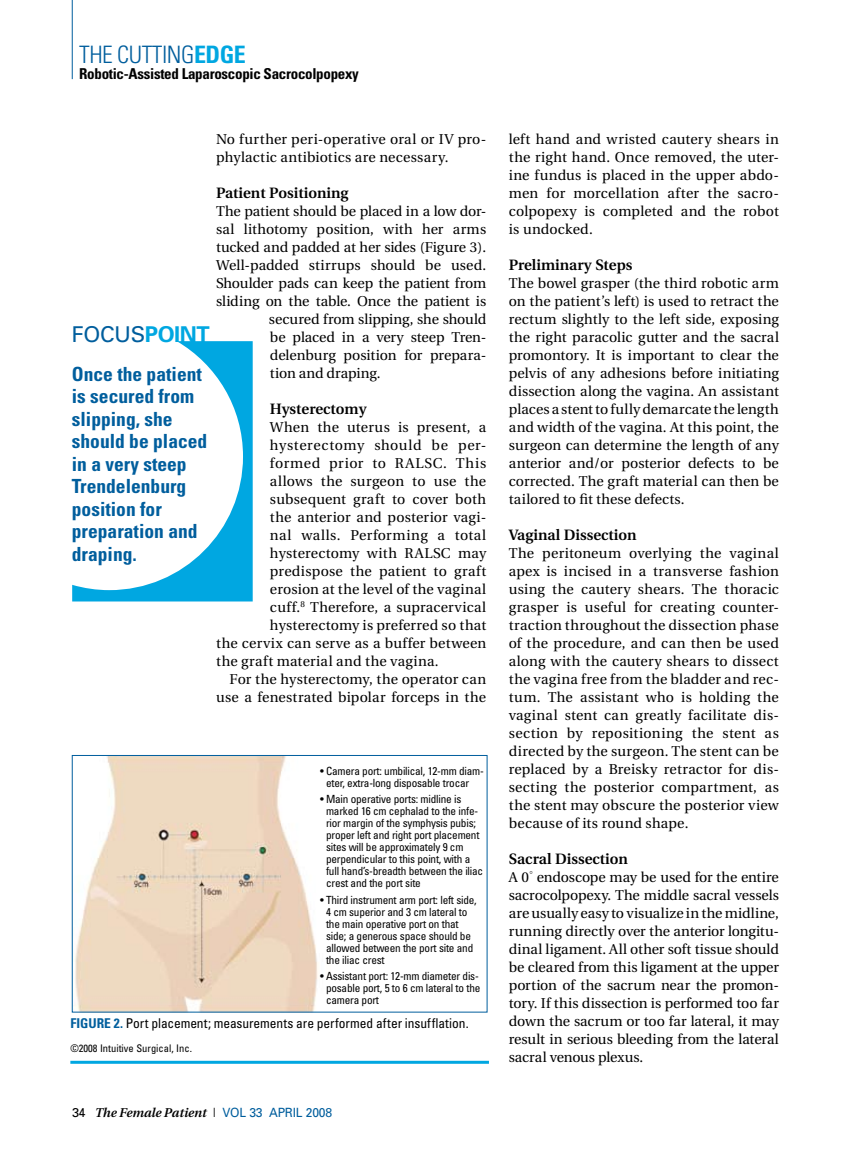
<style>
.page{position:relative;width:851px;height:1161px;background:#fff}
.page>*{position:absolute;margin:0;border:0;box-sizing:border-box;transform-origin:0 0}
.t1{font:300 condensed 24px "Univers";letter-spacing:-.02em;color:#005e9d}
.t2{font:21.75px "Univers";color:#005e9d}
.t3{font:700 condensed 19.5px/22.5px "Univers";color:#005e9d}
.t4{font:600 15px "Utopia";color:#000}
.t5{font:700 condensed 15px "Univers";letter-spacing:-.02em;color:#000}
.t6{font:14.25px/18px "Utopia";letter-spacing:.01em;color:#000;text-align:justify}
.t7{font:14.25px "Utopia";letter-spacing:-.015em;color:#000}
.t8{font:14.25px "Utopia";letter-spacing:-.01em;color:#000}
.t9{font:14.25px "Utopia";letter-spacing:.035em;color:#000}
.t10{font:14.25px "Utopia";letter-spacing:.04em;color:#000}
.t11{font:14.25px "Utopia";letter-spacing:.045em;color:#000}
.t12{font:condensed 13.5px "Univers";letter-spacing:-.005em;color:#000}
.t13{font:italic 600 12.75px "Utopia";color:#000}
.t14{font:condensed 11.25px/12px "Univers";letter-spacing:-.02em;color:#000}
.t15{font:condensed 10.5px "Univers";color:#000}
.s1{font-weight:700;color:#00a7e1}
.s2{font-weight:700;color:#005e9d}
.s3{font-family:"Univers";font-weight:400;font-style:normal}
.s4{font-family:"Univers";font-weight:400;font-style:normal;font-stretch:condensed}
.s5{font-family:"Univers";font-weight:400;font-style:normal;color:#005e9d}
</style>
<div class="page">
<hr style="left:72px;top:0;width:1px;height:79px;background:#005e9d">
<img style="left:74px;top:757px;width:244px;height:253px">
<div style="left:72px;top:755px;width:415px;height:257px;border:1px solid #005e9d"></div>
<hr style="left:70px;top:1061px;width:419px;height:3px;background:#00a7e1">
<svg style="left:72px;top:341px;width:181px;height:261px"></svg>
<h1 class="t1" style="left:79px;top:40px;width:166px">THE CUTTING<span class="s1">Edge</span></h1>
<p class="t5" style="left:79px;top:65px;width:281px">Robotic-Assisted Laparoscopic Sacrocolpopexy</p>
<p class="t6" style="left:216px;top:130px;width:271px">No further peri-operative oral or IV pro&shy;phylactic antibiotics are necessary.</p>
<p class="t4" style="left:216px;top:184px;width:134px">Patient Positioning</p>
<p class="t7" style="left:216px;top:203px;width:271px">The patient should be placed in a low dor-</p>
<p class="t6" style="left:216px;top:220px;width:271px">sal lithotomy position, with her arms</p>
<p class="t7" style="left:216px;top:239px;width:271px">tucked and padded at her sides (Figure 3).</p>
<p class="t6" style="left:216px;top:256px;width:271px">Well-padded stirrups should be used.</p>
<p class="t7" style="left:216px;top:275px;width:271px">Shoulder pads can keep the patient from</p>
<p class="t7" style="left:216px;top:293px;width:271px">sliding on the table. Once the patient is</p>
<p class="t8" style="left:269px;top:311px;width:219px">secured from slipping, she should</p>
<p class="t8" style="left:270px;top:329px;width:218px">be placed in a very steep Tren-</p>
<p class="t6" style="left:270px;top:346px;width:218px">delenburg position for prepara-</p>
<p class="t8" style="left:270px;top:365px;width:112px">tion and draping.</p>
<p class="t4" style="left:270px;top:400px;width:98px">Hysterectomy</p>
<p class="t6" style="left:270px;top:418px;width:218px">When the uterus is present, a</p>
<p class="t10" style="left:270px;top:437px;width:218px">hysterectomy should be per-</p>
<p class="t11" style="left:270px;top:455px;width:218px">formed prior to RALSC. This</p>
<p class="t6" style="left:270px;top:472px;width:218px">allows the surgeon to use the</p>
<p class="t6" style="left:270px;top:490px;width:218px">subsequent graft to cover both</p>
<p class="t6" style="left:270px;top:508px;width:218px">the anterior and posterior vagi-</p>
<p class="t9" style="left:270px;top:527px;width:218px">nal walls. Performing a total</p>
<p class="t6" style="left:270px;top:544px;width:218px">hysterectomy with RALSC may</p>
<p class="t6" style="left:270px;top:562px;width:218px">predispose the patient to graft</p>
<p class="t6" style="left:270px;top:580px;width:218px">erosion at the level of the vaginal</p>
<p class="t6" style="left:270px;top:598px;width:218px">cuff.<sup>8</sup> Therefore, a supracervical</p>
<p class="t6" style="left:270px;top:616px;width:218px">hysterectomy is preferred so that</p>
<p class="t6" style="left:216px;top:634px;width:271px">the cervix can serve as a buffer between</p>
<p class="t6" style="left:216px;top:652px;width:224px">the graft material and the vagina.</p>
<p class="t6" style="left:230px;top:670px;width:258px">For the hysterectomy, the operator can</p>
<p class="t6" style="left:216px;top:688px;width:271px">use a fenestrated bipolar forceps in the</p>
<h2 class="t2" style="left:72px;top:320px;width:139px">FOCUS<span class="s1">POINT</span></h2>
<h3 class="t3" style="left:72px;top:362px;width:137px">Once the patient is secured from slipping, she should be placed in a very steep<br>Trendelenburg position for preparation and draping.</h3>
<p class="t14" style="left:326px;top:764px;width:159px;text-indent:-6px">• Camera port: umbilical, 12-mm diam&shy;eter, extra-long disposable trocar</p>
<p class="t14" style="left:326px;top:793px;width:159px;text-indent:-6px">• Main operative ports: midline is marked 16 cm cephalad to the infe&shy;rior margin of the symphysis pubis; proper left and right port placement sites will be approximately 9 cm perpendicular to this point, with a full hand’s-breadth between the iliac crest and the port site</p>
<p class="t14" style="left:326px;top:893px;width:152px;text-indent:-6px">• Third instrument arm port: left side,<br>4 cm superior and 3 cm lateral to the main operative port on that side; a generous space should be allowed between the port site and the iliac crest</p>
<p class="t14" style="left:326px;top:970px;width:156px;text-indent:-6px">• Assistant port: 12-mm diameter dis&shy;posable port, 5 to 6 cm lateral to the camera port</p>
<p class="t12" style="left:70px;top:1014px;width:400px"><span class="s2">FIGURE 2.</span> Port placement; measurements are performed after insufflation.</p>
<p class="t15" style="left:70px;top:1041px;width:123px">©2008 Intuitive Surgical, Inc.</p>
<p class="t13" style="left:72px;top:1106px;width:261px"><span class="s3">34</span> The Female Patient <span class="s4">|</span> <span class="s5">Vol 33 April 2008</span></p>
<p class="t6" style="left:508px;top:130px;width:272px">left hand and wristed cautery shears in the right hand. Once removed, the uter&shy;ine fundus is placed in the upper abdo&shy;men for morcellation after the sacro&shy;colpopexy is completed and the robot is undocked.</p>
<p class="t4" style="left:508px;top:256px;width:125px">Preliminary Steps</p>
<p class="t6" style="left:508px;top:274px;width:272px">The bowel grasper (the third robotic arm on the patient’s left) is used to retract the rectum slightly to the left side, exposing the right paracolic gutter and the sacral promontory. It is important to clear the pelvis of any adhesions before initiating dissection along the vagina. An assistant places a stent to fully demarcate the length and width of the vagina. At this point, the surgeon can determine the length of any anterior and/or posterior defects to be corrected. The graft material can then be tailored to fit these defects.</p>
<p class="t4" style="left:508px;top:526px;width:129px">Vaginal Dissection</p>
<p class="t6" style="left:508px;top:544px;width:272px">The peritoneum overlying the vaginal apex is incised in a transverse fashion using the cautery shears. The thoracic grasper is useful for creating counter&shy;traction throughout the dissection phase of the procedure, and can then be used along with the cautery shears to dissect the vagina free from the bladder and rec&shy;tum. The assistant who is holding the vaginal stent can greatly facilitate dis&shy;section by repositioning the stent as directed by the surgeon. The stent can be replaced by a Breisky retractor for dis&shy;secting the posterior compartment, as the stent may obscure the posterior view because of its round shape.</p>
<p class="t4" style="left:508px;top:850px;width:121px">Sacral Dissection</p>
<p class="t6" style="left:508px;top:868px;width:272px">A 0 endoscope may be used for the entire sacrocolpopexy. The middle sacral vessels are usually easy to visualize in the midline, running directly over the anterior longitu&shy;dinal ligament. All other soft tissue should be cleared from this ligament at the upper portion of the sacrum near the promon&shy;tory. If this dissection is performed too far down the sacrum or too far lateral, it may result in serious bleeding from the lateral sacral venous plexus.</p>
</div>
